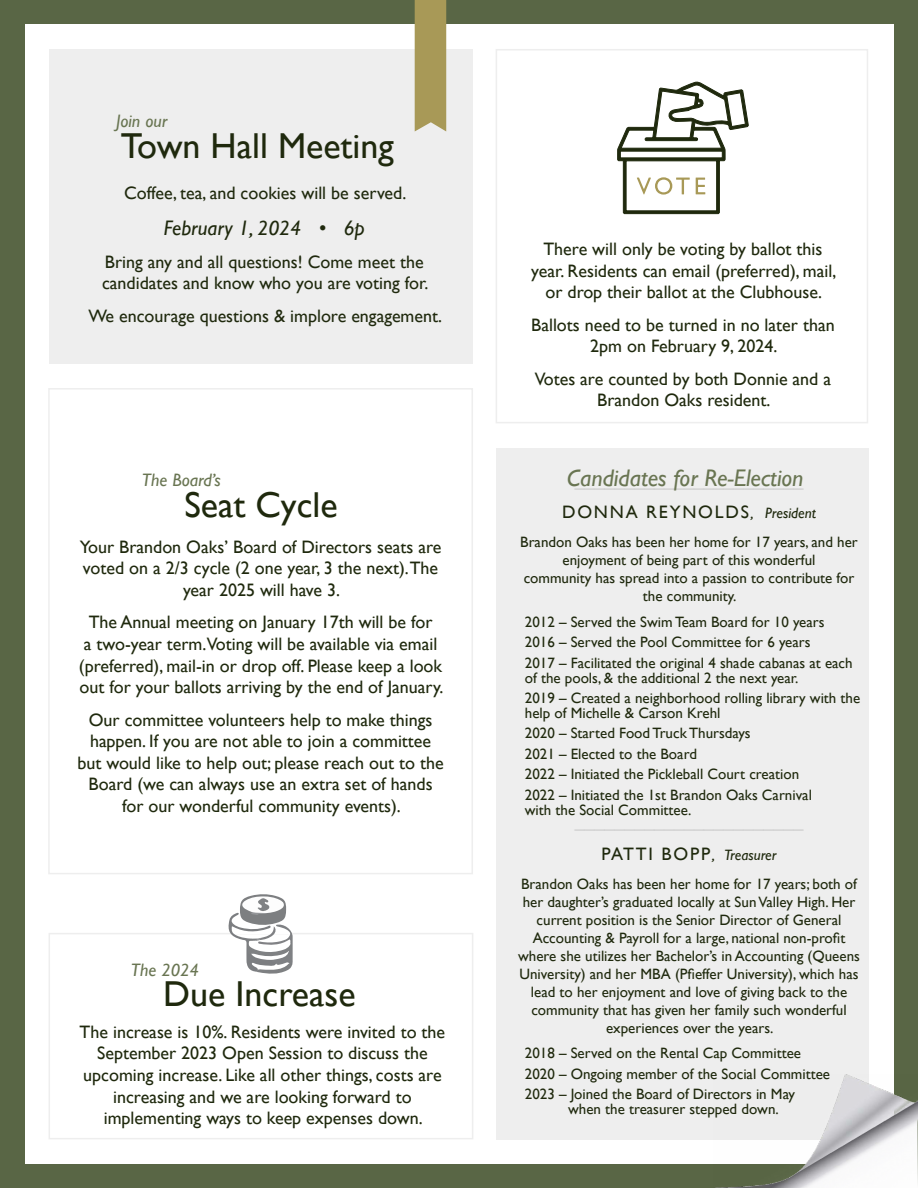
<style>
.page{position:relative;width:918px;height:1188px;background:#596645}
.page>*{position:absolute;margin:0;border:0;box-sizing:border-box;transform-origin:0 0}
.t1{font:36px "Gill Sans";color:#1f290d}
.t2{font:italic 24px "Gill Sans";color:#697552}
.t3{font:italic 21px "Gill Sans";color:#1f290d}
.t4{font:18px/21.6px "Gill Sans";color:#1f290d;text-align:center}
.t5{font:18px/32.4px "Gill Sans";letter-spacing:.1em;color:#ccc;text-align:center}
.t6{font:italic 18px "Gill Sans";color:#697552}
.t7{font:15px/18px "Gill Sans";color:#1f290d}
.s1{color:#1f290d}
.s2{font-style:italic;font-size:15px;color:#1f290d}
.s3{font-size:18px}
.s4{font-style:italic}
</style>
<div class="page">
<div style="left:25px;top:25px;width:869px;height:1139px;background:#fff"></div>
<div style="left:49px;top:49px;width:423px;height:315px;background:#eee"></div>
<svg style="left:617px;top:81px;width:132px;height:133px"></svg>
<div style="left:415px;top:0;width:31px;height:131px;background:#a89957"></div>
<div style="left:496px;top:49px;width:372px;height:374px;border:2px solid #eee"></div>
<div style="left:48px;top:388px;width:425px;height:486px;border:2px solid #eee"></div>
<div style="left:497px;top:448px;width:372px;height:691px;background:#eee"></div>
<img style="left:714px;top:1075px;width:204px;height:113px">
<div style="left:49px;top:933px;width:424px;height:206px;border:2px solid #eee"></div>
<svg style="left:227px;top:894px;width:66px;height:80px"></svg>
<p class="t6" style="left:116px;top:111px;width:53px">Join our</p>
<h1 class="t1" style="left:121px;top:124px;width:274px">Town Hall Meeting</h1>
<p class="t4" style="left:124px;top:182px;width:284px">Coffee, tea, and cookies will be served.</p>
<h3 class="t3" style="left:164px;top:216px;width:203px">February 1, 2024 • 6p</h3>
<p class="t4" style="left:102px;top:251px;width:328px;text-align:left">Bring any and all questions! Come meet the candidates and know who you are voting for.</p>
<p class="t4" style="left:88px;top:305px;width:355px">We encourage questions &amp; implore engagement.</p>
<p class="t6" style="left:142px;top:470px;width:80px">The Board’s</p>
<h1 class="t1" style="left:184px;top:483px;width:155px">Seat Cycle</h1>
<p class="t4" style="left:80px;top:536px;width:363px">Your Brandon Oaks’ Board of Directors seats are voted on a 2/3 cycle (2 one year, 3 the next).The year 2025 will have 3.</p>
<p class="t4" style="left:79px;top:611px;width:366px">The Annual meeting on January 17th will be for<br>a two-year term.Voting will be available via email (preferred), mail-in or drop off. Please keep a look out for your ballots arriving by the end of January.</p>
<p class="t4" style="left:77px;top:709px;width:368px">Our committee volunteers help to make things happen. If you are not able to join a committee but would like to help out; please reach out to the Board (we can always use an extra set of hands for our wonderful community events).</p>
<p class="t6" style="left:131px;top:959px;width:70px">The 2024</p>
<h1 class="t1" style="left:163px;top:973px;width:194px">Due Increase</h1>
<p class="t4" style="left:80px;top:1021px;width:367px">The increase is 10%. Residents were invited to the September 2023 Open Session to discuss the upcoming increase. Like all other things, costs are increasing and we are looking forward to implementing ways to keep expenses down.</p>
<p class="t4" style="left:531px;top:238px;width:307px">There will only be voting by ballot this year. Residents can email (preferred), mail, or drop their ballot at the Clubhouse.</p>
<p class="t4" style="left:531px;top:314px;width:305px">Ballots need to be turned in no later than<br>2pm on February 9, 2024.</p>
<p class="t4" style="left:535px;top:368px;width:298px">Votes are counted by both Donnie and a<br>Brandon Oaks resident.</p>
<h2 class="t2" style="left:567px;top:465px;width:238px">Candidates for Re-Election</h2>
<p class="t5" style="left:562px;top:463px;width:255px">_______________________<br><span class="s1">DONNA REYNOLDS</span><span class="s2">, President</span></p>
<p class="t7" style="left:520px;top:533px;width:339px;text-align:center">Brandon Oaks has been her home for 17 years, and her enjoyment of being part of this wonderful<br>community has spread into a passion to contribute for the community.</p>
<p class="t7" style="left:525px;top:611px;width:329px;line-height:20.4px">2012 – Served the Swim Team Board for 10 years<br>2016 – Served the Pool Committee for 6 years<br>2017 – Facilitated the original 4 shade cabanas at each</p>
<p class="t7" style="left:525px;top:667px;width:337px;line-height:20.4px">of the pools, &amp; the additional 2 the next year.<br>2019 – Created a neighborhood rolling library with the</p>
<p class="t7" style="left:525px;top:703px;width:289px;line-height:20.4px">help of Michelle &amp; Carson Krehl<br>2020 – Started Food Truck Thursdays<br>2021 – Elected to the Board<br>2022 – Initiated the Pickleball Court creation 2022 – Initiated the 1st Brandon Oaks Carnival</p>
<p class="t7" style="left:525px;top:800px;width:168px">with the Social Committee.</p>
<p class="t5" style="left:575px;top:805px;width:230px">_______________________</p>
<p class="t7" style="left:521px;top:840px;width:337px;line-height:28.8px;text-align:center"><span class="s3">PATTI BOPP</span><span class="s4">, Treasurer<br></span>Brandon Oaks has been her home for 17 years; both of</p>
<p class="t7" style="left:518px;top:892px;width:343px;text-align:center">her daughter’s graduated locally at Sun Valley High. Her current position is the Senior Director of General Accounting &amp; Payroll for a large, national non-profit where she utilizes her Bachelor’s in Accounting (Queens University) and her MBA (Pfieffer University), which has lead to her enjoyment and love of giving back to the community that has given her family such wonderful experiences over the years.</p>
<p class="t7" style="left:525px;top:1043px;width:307px;line-height:20.4px">2018 – Served on the Rental Cap Committee<br>2020 – Ongoing member of the Social Committee<br>2023 – Joined the Board of Directors in May</p>
<p class="t7" style="left:568px;top:1100px;width:212px">when the treasurer stepped down.</p>
</div>
